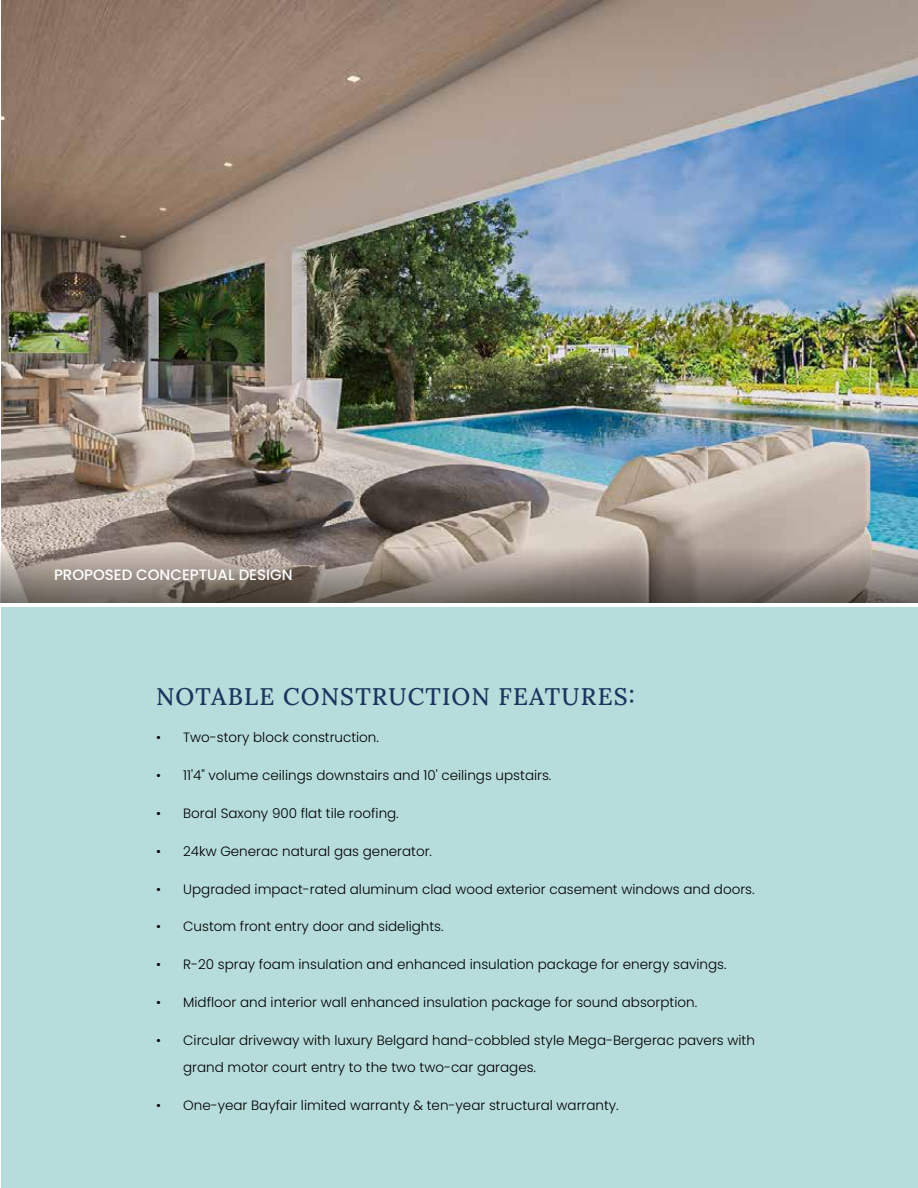
<style>
.page{position:relative;width:918px;height:1188px;background:#fff}
.page>*{position:absolute;margin:0;border:0;box-sizing:border-box;transform-origin:0 0}
.t1{font:500 24px "Lora";letter-spacing:.05em;color:#1c355e}
.t2{font:500 15px "Poppins";color:#fff}
.t3{font:300 13.5px/27px "Poppins";color:#000}
</style>
<div class="page">
<img style="left:2px;top:0;width:916px;height:547px">
<svg style="left:0;top:547px;width:918px;height:56px;background:#8d827b"></svg>
<div style="left:2px;top:608px;width:916px;height:580px;background:#b6dcdb"></div>
<p class="t2" style="left:54px;top:566px;width:240px">PROPOSED CONCEPTUAL DESIGN</p>
<h1 class="t1" style="left:156px;top:677px;width:480px">NOTABLE CONSTRUCTION FEATURES:</h1>
<p class="t3" style="left:156px;top:724px;width:224px">• Two-story block construction.</p>
<p class="t3" style="left:156px;top:762px;width:397px">• 11'4" volume ceilings downstairs and 10' ceilings upstairs.</p>
<p class="t3" style="left:156px;top:800px;width:244px">• Boral Saxony 900 flat tile roofing.</p>
<p class="t3" style="left:156px;top:838px;width:277px">• 24kw Generac natural gas generator.</p>
<p class="t3" style="left:156px;top:875px;width:600px">• Upgraded impact-rated aluminum clad wood exterior casement windows and doors.</p>
<p class="t3" style="left:156px;top:913px;width:289px">• Custom front entry door and sidelights.</p>
<p class="t3" style="left:156px;top:951px;width:572px">• R-20 spray foam insulation and enhanced insulation package for energy savings.</p>
<p class="t3" style="left:156px;top:989px;width:542px">• Midfloor and interior wall enhanced insulation package for sound absorption.</p>
<p class="t3" style="left:183px;top:1027px;width:573px;text-indent:-27px">• Circular driveway with luxury Belgard hand-cobbled style Mega-Bergerac pavers with grand motor court entry to the two two-car garages.</p>
<p class="t3" style="left:156px;top:1091px;width:464px">• One-year Bayfair limited warranty &amp; ten-year structural warranty.</p>
</div>
